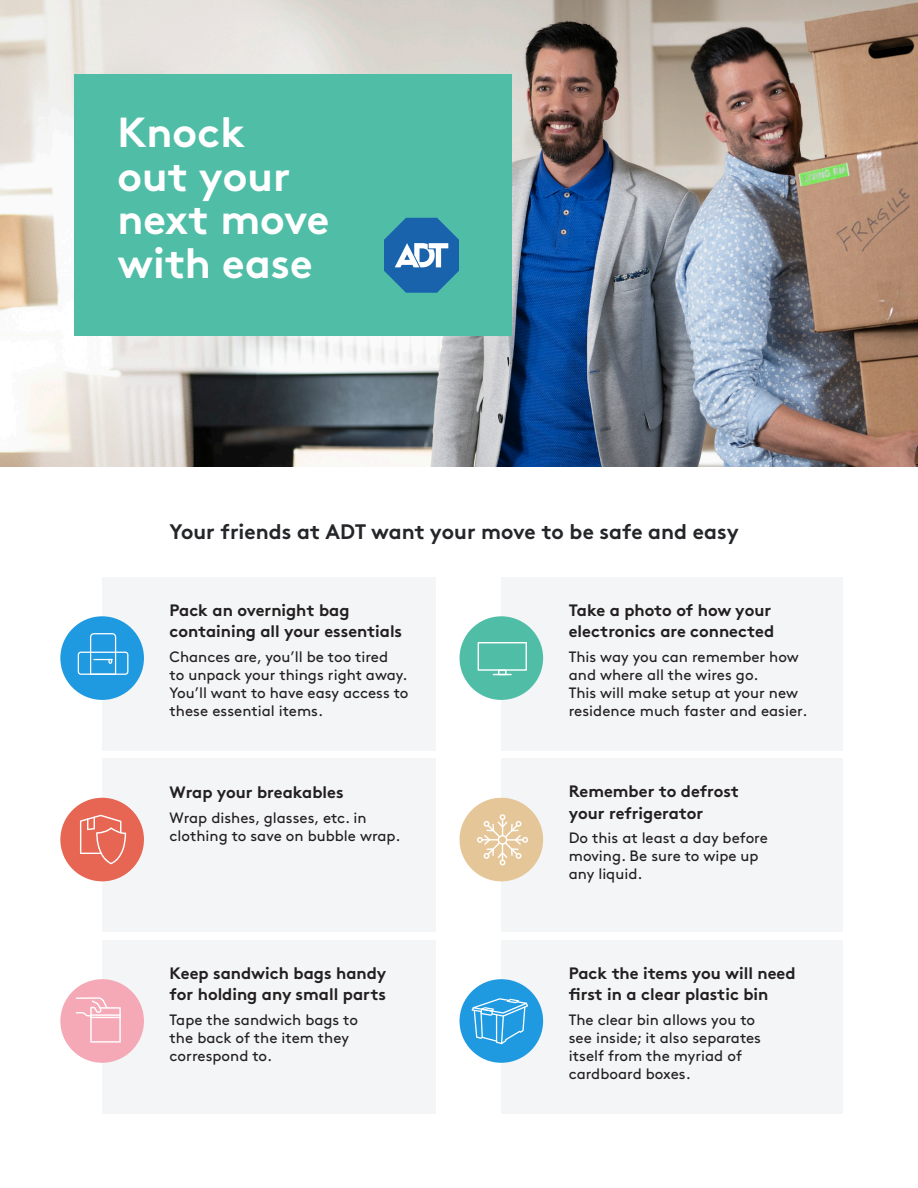
<style>
.page{position:relative;width:918px;height:1188px;background:#fff}
.page>*{position:absolute;margin:0;border:0;box-sizing:border-box;transform-origin:0 0}
.t1{font:700 42px/43.5px "Brown";color:#fff}
.t2{font:700 21px "Brown";color:#242629}
.t3{font:700 16.5px/21.6px "Brown";color:#231f20}
.t4{font:15px/18px "Brown";color:#231f20}
</style>
<div class="page">
<img style="left:0;top:0;width:918px;height:467px">
<div style="left:74px;top:74px;width:438px;height:262px;background:#50bda7"></div>
<svg style="left:384px;top:218px;width:75px;height:75px"></svg>
<div style="left:102px;top:577px;width:334px;height:174px;background:#f3f5f6"></div>
<div style="left:501px;top:577px;width:342px;height:174px;background:#f3f5f6"></div>
<div style="left:102px;top:758px;width:334px;height:174px;background:#f3f5f6"></div>
<div style="left:501px;top:758px;width:342px;height:174px;background:#f3f5f6"></div>
<div style="left:102px;top:940px;width:334px;height:174px;background:#f3f5f6"></div>
<div style="left:501px;top:940px;width:342px;height:174px;background:#f3f5f6"></div>
<div style="left:60px;top:616px;width:84px;height:84px;background:#1f99e0;border-radius:50%"></div>
<svg style="left:78px;top:633px;width:50px;height:42px"></svg>
<div style="left:460px;top:616px;width:83px;height:84px;background:#50bda7;border-radius:50%"></div>
<svg style="left:478px;top:642px;width:49px;height:33px"></svg>
<div style="left:60px;top:798px;width:84px;height:83px;background:#e66553;border-radius:50%"></div>
<svg style="left:80px;top:815px;width:46px;height:49px"></svg>
<div style="left:460px;top:798px;width:83px;height:83px;background:#e5c698;border-radius:50%"></div>
<svg style="left:477px;top:814px;width:51px;height:51px"></svg>
<div style="left:60px;top:979px;width:84px;height:84px;background:#f5a8b5;border-radius:50%"></div>
<svg style="left:76px;top:997px;width:45px;height:46px"></svg>
<hr style="left:90px;top:1014px;width:31px;height:2px;background:#fff">
<hr style="left:90px;top:1017px;width:31px;height:1px;background:#fff">
<div style="left:460px;top:979px;width:83px;height:84px;background:#1f99e0;border-radius:50%"></div>
<svg style="left:472px;top:998px;width:56px;height:46px"></svg>
<p class="t1" style="left:117px;top:106px;width:214px">Knock<br>out your next move with ease</p>
<p class="t2" style="left:170px;top:515px;width:571px">Your friends at ADT want your move to be safe and easy</p>
<p class="t3" style="left:170px;top:597px;width:234px">Pack an overnight bag containing all your essentials</p>
<p class="t4" style="left:170px;top:647px;width:240px">Chances are, you’ll be too tired<br>to unpack your things right away.<br>You’ll want to have easy access to these essential items.</p>
<p class="t3" style="left:170px;top:780px;width:175px">Wrap your breakables</p>
<p class="t4" style="left:170px;top:808px;width:233px">Wrap dishes, glasses, etc. in clothing to save on bubble wrap.</p>
<p class="t3" style="left:170px;top:960px;width:218px">Keep sandwich bags handy for holding any small parts</p>
<p class="t4" style="left:170px;top:1009px;width:190px">Tape the sandwich bags to the back of the item they correspond to.</p>
<p class="t3" style="left:569px;top:597px;width:207px">Take a photo of how your electronics are connected</p>
<p class="t4" style="left:569px;top:647px;width:240px">This way you can remember how and where all the wires go.<br>This will make setup at your new residence much faster and easier.</p>
<p class="t3" style="left:569px;top:779px;width:172px">Remember to defrost your refrigerator</p>
<p class="t4" style="left:569px;top:828px;width:201px">Do this at least a day before moving. Be sure to wipe up any liquid.</p>
<p class="t3" style="left:569px;top:960px;width:228px">Pack the items you will need first in a clear plastic bin</p>
<p class="t4" style="left:569px;top:1009px;width:194px">The clear bin allows you to see inside; it also separates itself from the myriad of cardboard boxes.</p>
</div>
